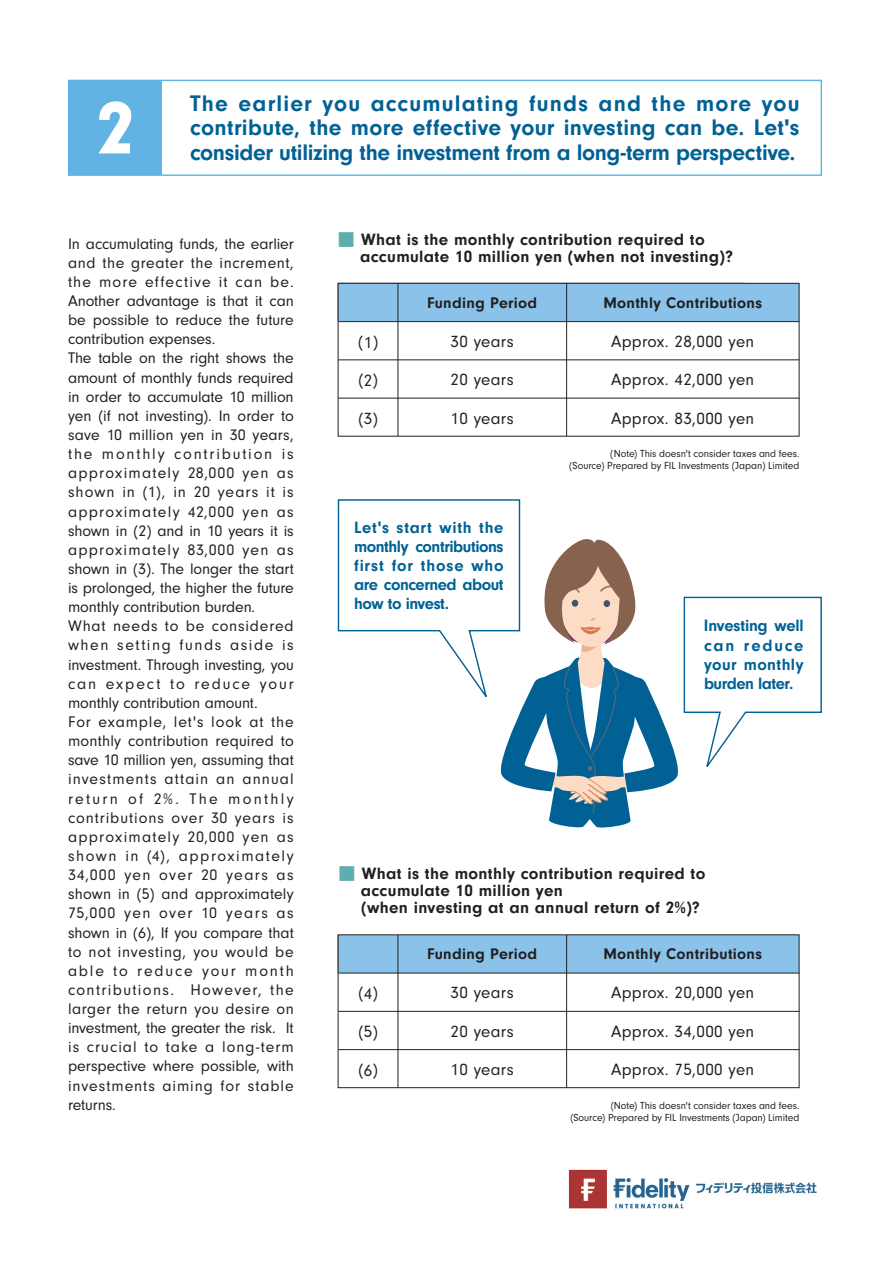
<style>
.page{position:relative;width:893px;height:1263px;background:#fff}
.page>*{position:absolute;margin:0;border:0;box-sizing:border-box;transform-origin:0 0}
.t1{font:900 76.5px "Neuzeit Gro";color:#fff}
.t2{font:700 23.4px/24.5px "Neuzeit Gro";letter-spacing:.02em;color:#016194}
.t3{font:700 23.4px "Neuzeit Gro";letter-spacing:-.015em;color:#016194}
.t4{font:700 16.95px/17px "Neuzeit Gro";letter-spacing:.02em;color:#231f20}
.t5{font:16.95px "Neuzeit Gro";letter-spacing:.02em;color:#231f20}
.t6{font:700 16.95px/19.2px "Neuzeit Gro";letter-spacing:-.015em;color:#016194;text-align:justify}
.t7{font:15.9px/19.2px "Neuzeit Gro";letter-spacing:.015em;color:#231f20}
.t8{font:700 15.9px "Neuzeit Gro";letter-spacing:.02em;color:#231f20}
.t9{font:10.65px/11.7px "Neuzeit Gro";letter-spacing:-.005em;color:#231f20;text-align:right}
.s1{font-family:"Shin Go Pro";font-weight:500;color:#5eadaf}
</style>
<div class="page">
<img style="left:568px;top:1169px;width:249px;height:40px">
<div style="left:68px;top:80px;width:754px;height:96px;border:1px solid #61b3e4"></div>
<div style="left:69px;top:80px;width:93px;height:95px;background:#61b3e4"></div>
<svg style="left:337px;top:499px;width:485px;height:329px"></svg>
<div style="left:338px;top:284px;width:461px;height:37px;background:#8ac2ea"></div>
<div style="left:338px;top:283px;width:461px;height:153px;border:1px solid #231f20"></div>
<hr style="left:338px;top:321px;width:461px;height:1px;background:#231f20">
<hr style="left:338px;top:360px;width:461px;height:1px;background:#231f20">
<hr style="left:338px;top:398px;width:461px;height:1px;background:#231f20">
<hr style="left:398px;top:283px;width:1px;height:153px;background:#231f20">
<hr style="left:566px;top:283px;width:1px;height:153px;background:#231f20">
<div style="left:338px;top:935px;width:461px;height:38px;background:#8ac2ea"></div>
<div style="left:338px;top:934px;width:461px;height:154px;border:1px solid #231f20"></div>
<hr style="left:338px;top:973px;width:461px;height:1px;background:#231f20">
<hr style="left:338px;top:1011px;width:461px;height:1px;background:#231f20">
<hr style="left:338px;top:1049px;width:461px;height:1px;background:#231f20">
<hr style="left:398px;top:935px;width:1px;height:152px;background:#231f20">
<hr style="left:566px;top:935px;width:1px;height:152px;background:#231f20">
<h1 class="t1" style="left:97px;top:85px;width:39px">2</h1>
<h2 class="t2" style="left:190px;top:91px;width:611px">The earlier you accumulating funds and the more you contribute, the more effective your investing can be. Let's</h2>
<h2 class="t3" style="left:190px;top:139px;width:607px">consider utilizing the investment from a long-term perspective.</h2>
<p class="t7" style="left:68px;top:234px;width:227px">In accumulating funds, the earlier and the greater the increment, the more effective it can be.<br>Another advantage is that it can be possible to reduce the future contribution expenses.<br>The table on the right shows the amount of monthly funds required in order to accumulate 10 million yen (if not investing). In order to save 10 million yen in 30 years, the monthly contribution is approximately 28,000 yen as shown in (1), in 20 years it is approximately 42,000 yen as shown in (2) and in 10 years it is approximately 83,000 yen as shown in (3). The longer the start is prolonged, the higher the future monthly contribution burden.<br>What needs to be considered when setting funds aside is investment. Through investing, you can expect to reduce your monthly contribution amount.<br>For example, let's look at the monthly contribution required to save 10 million yen, assuming that investments attain an annual return of 2%. The monthly contributions over 30 years is approximately 20,000 yen as shown in (4), approximately<br>34,000 yen over 20 years as shown in (5) and approximately<br>75,000 yen over 10 years as shown in (6), If you compare that to not investing, you would be able to reduce your month contributions. However, the larger the return you desire on investment, the greater the risk. It is crucial to take a long-term perspective where possible, with investments aiming for stable returns.</p>
<p class="t4" style="left:360px;top:231px;width:374px;text-indent:-22px"><span class="s1">■</span> What is the monthly contribution required to accumulate 10 million yen (when not investing)?</p>
<p class="t5" style="left:358px;top:332px;width:21px">(1)</p>
<p class="t5" style="left:358px;top:371px;width:21px">(2)</p>
<p class="t5" style="left:358px;top:409px;width:21px">(3)</p>
<p class="t8" style="left:427px;top:294px;width:112px">Funding Period</p>
<p class="t8" style="left:603px;top:294px;width:160px">Monthly Contributions</p>
<p class="t5" style="left:451px;top:332px;width:65px">30 years</p>
<p class="t5" style="left:611px;top:332px;width:145px">Approx. 28,000 yen</p>
<p class="t5" style="left:451px;top:371px;width:65px">20 years</p>
<p class="t5" style="left:611px;top:371px;width:145px">Approx. 42,000 yen</p>
<p class="t5" style="left:451px;top:409px;width:65px">10 years</p>
<p class="t5" style="left:611px;top:409px;width:145px">Approx. 83,000 yen</p>
<p class="t9" style="left:569px;top:448px;width:232px">(Note) This doesn't consider taxes and fees.<br>(Source) Prepared by FIL Investments (Japan) Limited</p>
<p class="t6" style="left:354px;top:517px;width:151px">Let's start with the monthly contributions first for those who are concerned about how to invest.</p>
<p class="t6" style="left:704px;top:616px;width:101px">Investing well can reduce your monthly burden later.</p>
<p class="t4" style="left:361px;top:865px;width:346px;text-indent:-22px"><span class="s1">■</span> What is the monthly contribution required to accumulate 10 million yen<br>(when investing at an annual return of 2%)?</p>
<p class="t5" style="left:358px;top:984px;width:21px">(4)</p>
<p class="t5" style="left:358px;top:1022px;width:21px">(5)</p>
<p class="t5" style="left:358px;top:1060px;width:21px">(6)</p>
<p class="t8" style="left:427px;top:945px;width:112px">Funding Period</p>
<p class="t8" style="left:603px;top:945px;width:160px">Monthly Contributions</p>
<p class="t5" style="left:451px;top:984px;width:65px">30 years</p>
<p class="t5" style="left:611px;top:984px;width:145px">Approx. 20,000 yen</p>
<p class="t5" style="left:451px;top:1022px;width:65px">20 years</p>
<p class="t5" style="left:611px;top:1022px;width:145px">Approx. 34,000 yen</p>
<p class="t5" style="left:451px;top:1060px;width:65px">10 years</p>
<p class="t5" style="left:611px;top:1060px;width:145px">Approx. 75,000 yen</p>
<p class="t9" style="left:570px;top:1100px;width:231px">(Note) This doesn't consider taxes and fees.<br>(Source) Prepared by FIL Investments (Japan) Limited</p>
</div>
